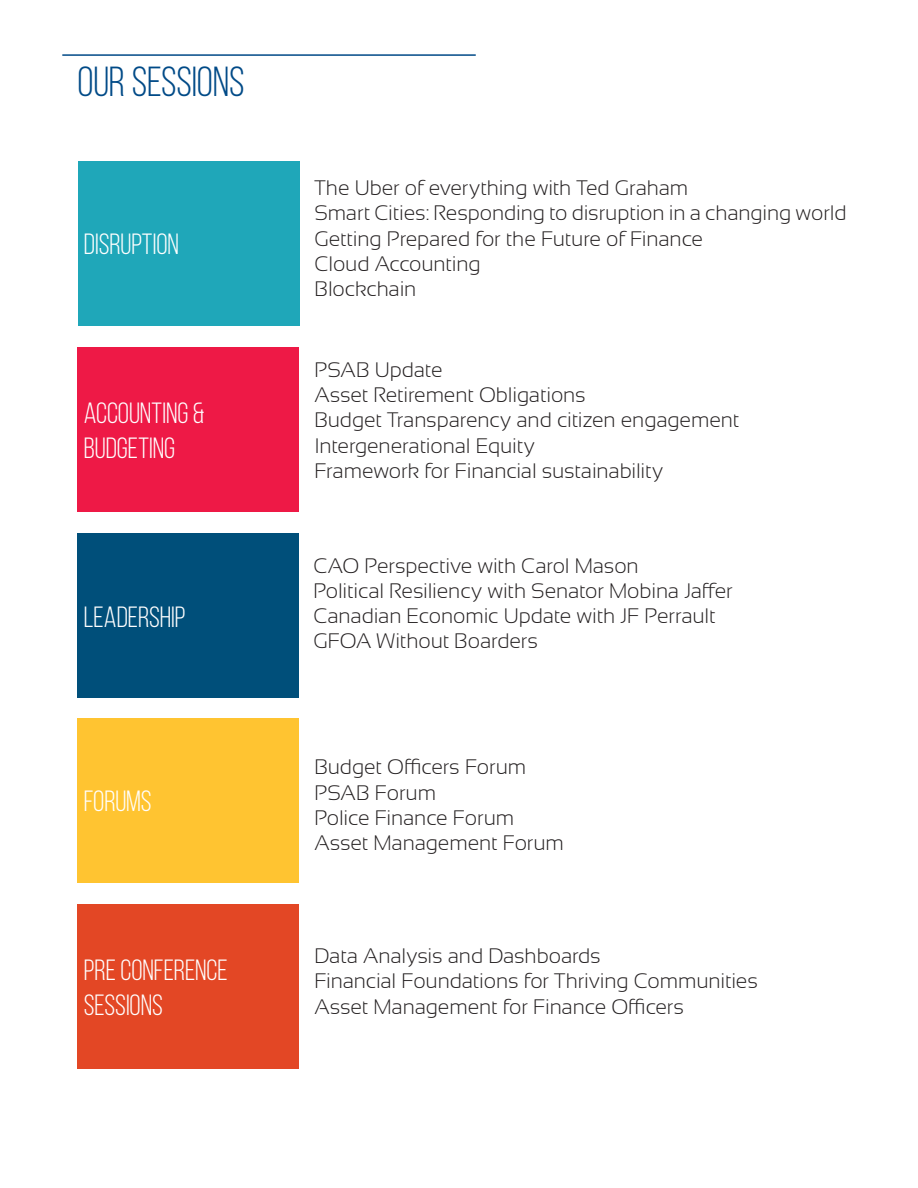
<style>
.page{position:relative;width:918px;height:1188px;background:#fff}
.page>*{position:absolute;margin:0;border:0;box-sizing:border-box;transform-origin:0 0}
.t1{font:42px "Bebas Neue";letter-spacing:-.005em;color:#004a87}
.t2{font:29.25px/35.1px "Bebas Neue";color:#fff}
.t3{font:300 21px/25.2px "Sansation";letter-spacing:-.005em;color:#231f20}
</style>
<div class="page">
<hr style="left:62px;top:54px;width:414px;height:2px;background:#004a87">
<div style="left:78px;top:161px;width:222px;height:165px;background:#1fa7b9"></div>
<div style="left:77px;top:348px;width:222px;height:164px;background:#ee1946"></div>
<div style="left:77px;top:534px;width:222px;height:164px;background:#004f7a"></div>
<div style="left:77px;top:718px;width:222px;height:164px;background:#ffc431"></div>
<div style="left:77px;top:904px;width:222px;height:164px;background:#e34725"></div>
<h1 class="t1" style="left:78px;top:59px;width:168px">OUR SESSIONS</h1>
<h2 class="t2" style="left:84px;top:227px;width:96px">DISRUPTION</h2>
<h2 class="t2" style="left:84px;top:395px;width:122px">ACCOUNTING &amp;<br>BUDGETING</h2>
<h2 class="t2" style="left:84px;top:599px;width:103px">LEADERSHIP</h2>
<h2 class="t2" style="left:84px;top:783px;width:69px">FORUMS</h2>
<p class="t3" style="left:315px;top:175px;width:534px">The Uber of everything with Ted Graham<br>Smart Cities: Responding to disruption in a changing world Getting Prepared for the Future of Finance<br>Cloud Accounting<br>Blockchain</p>
<p class="t3" style="left:314px;top:357px;width:426px">PSAB Update<br>Asset Retirement Obligations<br>Budget Transparency and citizen engagement<br>Intergenerational Equity<br>Framework for Financial sustainability</p>
<p class="t3" style="left:313px;top:553px;width:421px">CAO Perspective with Carol Mason<br>Political Resiliency with Senator Mobina Jaffer Canadian Economic Update with JF Perrault GFOA Without Boarders</p>
<p class="t3" style="left:314px;top:754px;width:251px">Budget Officers Forum<br>PSAB Forum<br>Police Finance Forum<br>Asset Management Forum</p>
<h2 class="t2" style="left:84px;top:952px;width:145px">PRE CONFERENCE<br>SESSIONS</h2>
<p class="t3" style="left:314px;top:943px;width:445px">Data Analysis and Dashboards<br>Financial Foundations for Thriving Communities<br>Asset Management for Finance Officers</p>
</div>
